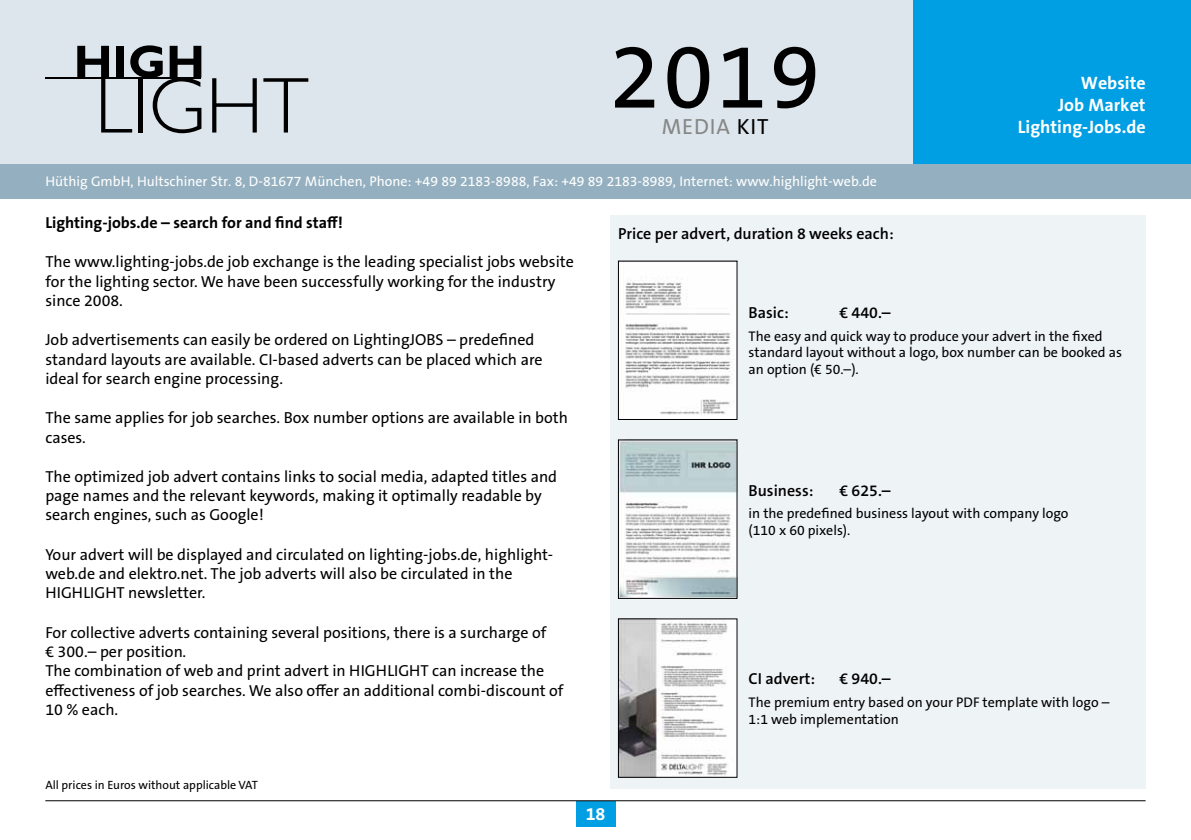
<style>
.page{position:relative;width:1191px;height:840px;background:#fff}
.page>*{position:absolute;margin:0;border:0;box-sizing:border-box;transform-origin:0 0}
.t1{font:92px "The Sans Os F";color:#000}
.t2{font:22px "The Sans Os F";letter-spacing:.04em;color:#868786}
.t3{font:700 18px/22px "The Sans Os F";color:#fff;text-align:right}
.t4{font:16px/19.4px "The Sans Os F";color:#000}
.t5{font:600 16px "The Sans Os F";color:#000}
.t6{font:700 16px "The Sans Os F";color:#000}
.t7{font:14px/16.8px "The Sans Os F";color:#000}
.t8{font:14px "The Sans Os F";color:#fff}
.t9{font:12px "The Sans Os F";color:#000}
.s1{color:#000}
</style>
<div class="page">
<div style="left:0;top:0;width:1191px;height:164px;background:#dde6ec"></div>
<div style="left:913px;top:0;width:278px;height:198px;background:#009ee3"></div>
<div style="left:575px;top:800px;width:40px;height:25px;background:#009ee3"></div>
<hr style="left:45px;top:799px;width:1100px;height:1px;background:#000">
<div style="left:0;top:164px;width:1191px;height:34px;background:#94b0c0"></div>
<svg style="left:212px;top:78px;width:45px;height:54px"></svg>
<svg style="left:263px;top:78px;width:45px;height:54px"></svg>
<svg style="left:77px;top:45px;width:124px;height:88px"></svg>
<hr style="left:45px;top:77px;width:156px;height:2px;background:#000">
<div style="left:609px;top:215px;width:536px;height:573px;background:#eef3f5"></div>
<img style="left:620px;top:263px;width:115px;height:154px">
<img style="left:620px;top:441px;width:115px;height:155px">
<img style="left:620px;top:620px;width:115px;height:155px">
<div style="left:618px;top:618px;width:119px;height:159px;border:1px solid #000"></div>
<h1 class="t1" style="left:609px;top:17px;width:212px">2019</h1>
<h2 class="t2" style="left:662px;top:112px;width:108px">Media <span class="s1">KIT</span></h2>
<p class="t8" style="left:45px;top:172px;width:833px">Hüthig GmbH, Hultschiner Str. 8, D-81677 München, Phone: +49 89 2183-8988, Fax: +49 89 2183-8989, I nternet: www.highlight-web.de</p>
<p class="t3" style="left:1018px;top:72px;width:129px">Website<br>Job Market<br>Lighting-Jobs.de</p>
<p class="t6" style="left:45px;top:212px;width:299px">Lighting-jobs.de – search for and find staff!</p>
<p class="t4" style="left:45px;top:252px;width:530px">The www.lighting-jobs.de job exchange is the leading specialist jobs website for the lighting sector. We have been successfully working for the industry since 2008.</p>
<p class="t4" style="left:45px;top:330px;width:499px">Job advertisements can easily be ordered on LightingJOBS – predefined standard layouts are available. CI-based adverts can be placed which are ideal for search engine processing.</p>
<p class="t4" style="left:45px;top:408px;width:524px">The same applies for job searches. Box number options are available in both cases.</p>
<p class="t4" style="left:45px;top:466px;width:513px">The optimized job advert contains links to social media, adapted titles and page names and the relevant keywords, making it optimally readable by search engines, such as Google!</p>
<p class="t4" style="left:45px;top:544px;width:509px">Your advert will be displayed and circulated on lighting-jobs.de, highlight&shy;web.de and elektro.net. The job adverts will also be circulated in the<br>HIGHLIGHT newsletter.</p>
<p class="t4" style="left:45px;top:622px;width:520px">For collective adverts containing several positions, there is a surcharge of<br>€ 300.– per position.<br>The combination of web and print advert in HIGHLIGHT can increase the effectiveness of job searches. We also offer an additional combi-discount of 10 % each.</p>
<p class="t5" style="left:618px;top:223px;width:277px">Price per advert, duration 8 weeks each:</p>
<p class="t5" style="left:748px;top:302px;width:42px">Basic:</p>
<p class="t5" style="left:839px;top:302px;width:53px">€ 440.–</p>
<p class="t7" style="left:748px;top:327px;width:375px">The easy and quick way to produce your advert in the fixed standard layout without a logo, box number can be booked as an option (€ 50.–).</p>
<p class="t5" style="left:748px;top:480px;width:66px">Business:</p>
<p class="t5" style="left:839px;top:480px;width:53px">€ 625.–</p>
<p class="t7" style="left:748px;top:505px;width:321px">in the predefined business layout with company logo (110 x 60 pixels).</p>
<p class="t5" style="left:748px;top:668px;width:68px">CI advert:</p>
<p class="t5" style="left:839px;top:668px;width:53px">€ 940.–</p>
<p class="t7" style="left:748px;top:693px;width:362px">The premium entry based on your PDF template with logo –<br>1:1 web implementation</p>
<p class="t9" style="left:45px;top:776px;width:214px">All prices in Euros without applicable VAT</p>
<p class="t3" style="left:586px;top:802px;width:21px">18</p>
</div>
